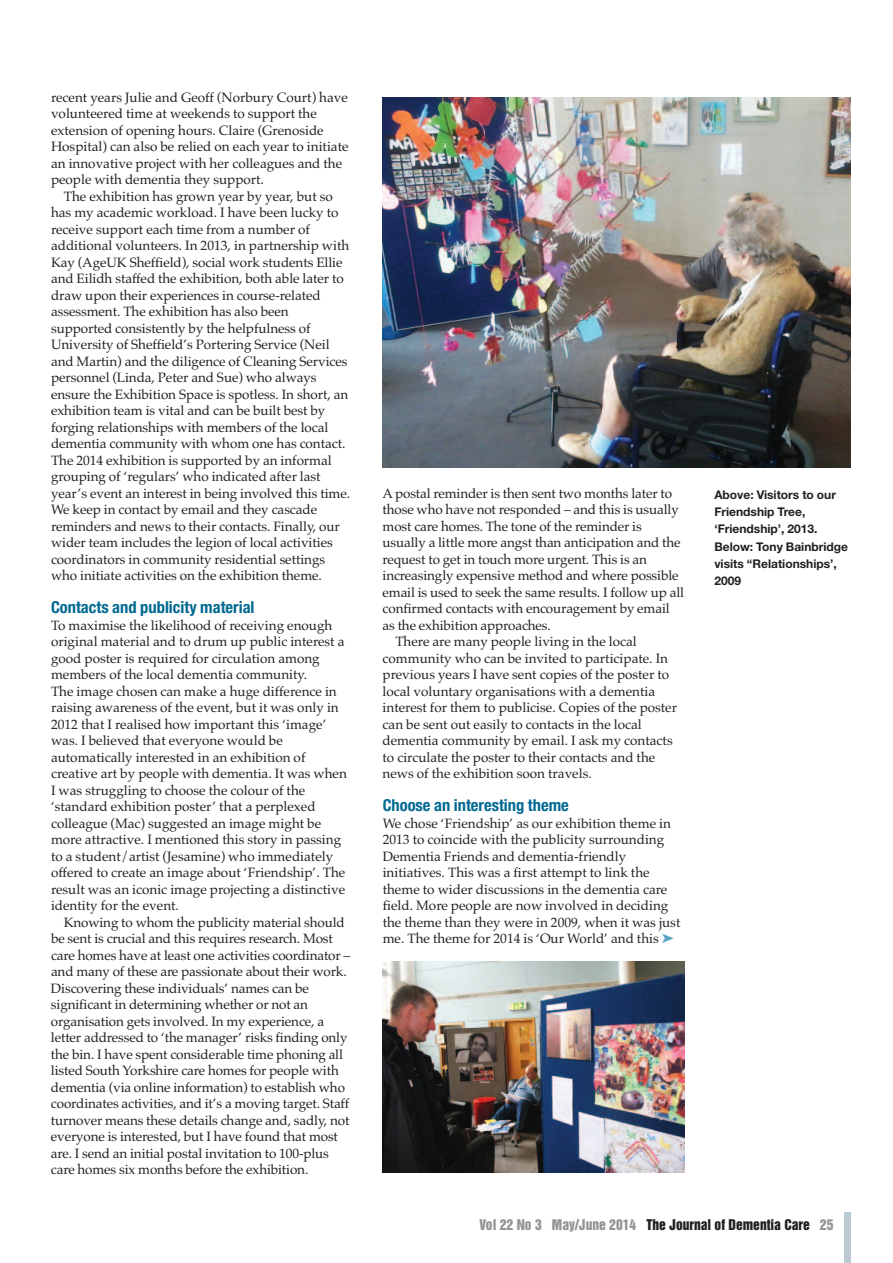
<style>
.page{position:relative;width:893px;height:1263px;background:#fff}
.page>*{position:absolute;margin:0;border:0;box-sizing:border-box;transform-origin:0 0}
.t1{font:700 condensed 16.5px "Helvetica Neue";color:#006991}
.t2{font:13.5px/16.5px "Palatino";letter-spacing:-.005em;color:#231f20}
.t3{font:13.5px "Helvetica Inserat";color:#231f20}
.t4{font:700 12px/17.2px "Helvetica Neue";color:#231f20}
.s1{color:#56a5c4}
.s2{color:#939598}
</style>
<div class="page">
<div style="left:844px;top:1212px;width:6px;height:51px;background:#bbcad2"></div>
<img style="left:383px;top:97px;width:467px;height:370px">
<img style="left:383px;top:961px;width:302px;height:211px">
<p class="t2" style="left:51px;top:89px;width:299px">recent years Julie and Geoff (Norbury Court) have volunteered time at weekends to support the extension of opening hours. Claire (Grenoside Hospital) can also be relied on each year to initiate an innovative project with her colleagues and the people with dementia they support.</p>
<p class="t2" style="left:51px;top:188px;width:301px;text-indent:13px">The exhibition has grown year by year, but so has my academic workload. I have been lucky to receive support each time from a number of additional volunteers. In 2013, in partnership with Kay (AgeUK Sheffield), social work students Ellie and Eilidh staffed the exhibition, both able later to draw upon their experiences in course-related assessment. The exhibition has also been supported consistently by the helpfulness of University of Sheffield’s Portering Service (Neil and Martin) and the diligence of Cleaning Services personnel (Linda, Peter and Sue) who always ensure the Exhibition Space is spotless. In short, an exhibition team is vital and can be built best by forging relationships with members of the local dementia community with whom one has contact.<br>The 2014 exhibition is supported by an informal grouping of ‘regulars’ who indicated after last year’s event an interest in being involved this time.<br>We keep in contact by email and they cascade reminders and news to their contacts. Finally, our wider team includes the legion of local activities coordinators in community residential settings who initiate activities on the exhibition theme.</p>
<p class="t1" style="left:51px;top:601px;width:205px">Contacts and publicity material</p>
<p class="t2" style="left:51px;top:617px;width:297px">To maximise the likelihood of receiving enough original material and to drum up public interest a good poster is required for circulation among members of the local dementia community.<br>The image chosen can make a huge difference in raising awareness of the event, but it was only in 2012 that I realised how important this ‘image’ was. I believed that everyone would be automatically interested in an exhibition of creative art by people with dementia. It was when I was struggling to choose the colour of the ‘standard exhibition poster’ that a perplexed colleague (Mac) suggested an image might be more attractive. I mentioned this story in passing to a student/artist (Jesamine) who immediately offered to create an image about ‘Friendship’. The result was an iconic image projecting a distinctive identity for the event.</p>
<p class="t2" style="left:51px;top:914px;width:301px;text-indent:13px">Knowing to whom the publicity material should be sent is crucial and this requires research. Most care homes have at least one activities coordinator – and many of these are passionate about their work.<br>Discovering these individuals’ names can be significant in determining whether or not an organisation gets involved. In my experience, a letter addressed to ‘the manager’ risks finding only the bin. I have spent considerable time phoning all listed South Yorkshire care homes for people with dementia (via online information) to establish who coordinates activities, and it’s a moving target. Staff turnover means these details change and, sadly, not everyone is interested, but I have found that most are. I send an initial postal invitation to 100-plus care homes six months before the exhibition.</p>
<p class="t2" style="left:383px;top:485px;width:291px">A postal reminder is then sent two months later to</p>
<p class="t2" style="left:383px;top:501px;width:298px">those who have not responded – and this is usually</p>
<p class="t2" style="left:383px;top:518px;width:261px">most care homes. The tone of the reminder is</p>
<p class="t2" style="left:383px;top:534px;width:300px">usually a little more angst than anticipation and the</p>
<p class="t2" style="left:383px;top:551px;width:266px">request to get in touch more urgent. This is an</p>
<p class="t2" style="left:383px;top:567px;width:297px">increasingly expensive method and where possible</p>
<p class="t2" style="left:383px;top:584px;width:303px">email is used to seek the same results. I follow up all</p>
<p class="t2" style="left:383px;top:600px;width:289px">confirmed contacts with encouragement by email</p>
<p class="t2" style="left:383px;top:617px;width:170px">as the exhibition approaches.</p>
<p class="t2" style="left:395px;top:633px;width:243px">There are many people living in the local</p>
<p class="t2" style="left:383px;top:650px;width:287px">community who can be invited to participate. In</p>
<p class="t2" style="left:383px;top:666px;width:288px">previous years I have sent copies of the poster to</p>
<p class="t2" style="left:383px;top:683px;width:274px">local voluntary organisations with a dementia</p>
<p class="t2" style="left:383px;top:699px;width:296px">interest for them to publicise. Copies of the poster</p>
<p class="t2" style="left:383px;top:716px;width:261px">can be sent out easily to contacts in the local</p>
<p class="t2" style="left:383px;top:732px;width:292px">dementia community by email. I ask my contacts</p>
<p class="t2" style="left:383px;top:749px;width:274px">to circulate the poster to their contacts and the</p>
<p class="t2" style="left:383px;top:765px;width:211px">news of the exhibition soon travels.</p>
<p class="t1" style="left:383px;top:799px;width:188px">Choose an interesting theme</p>
<p class="t2" style="left:383px;top:815px;width:299px">We chose ‘Friendship’ as our exhibition theme in 2013 to coincide with the publicity surrounding Dementia Friends and dementia-friendly initiatives. This was a first attempt to link the theme to wider discussions in the dementia care field. More people are now involved in deciding the theme than they were in 2009, when it was just me. The theme for 2014 is ‘Our World’ and this <span class="s1">➤</span></p>
<p class="t4" style="left:714px;top:486px;width:135px">Above: Visitors to our<br>Friendship Tree, ‘Friendship’, 2013.<br>Below: Tony Bainbridge visits “Relationships’,<br>2009</p>
<p class="t3" style="left:480px;top:1219px;width:355px"><span class="s2">Vol 22 No 3 May/June 2014</span> The Journal of Dementia Care <span class="s2">25</span></p>
</div>
